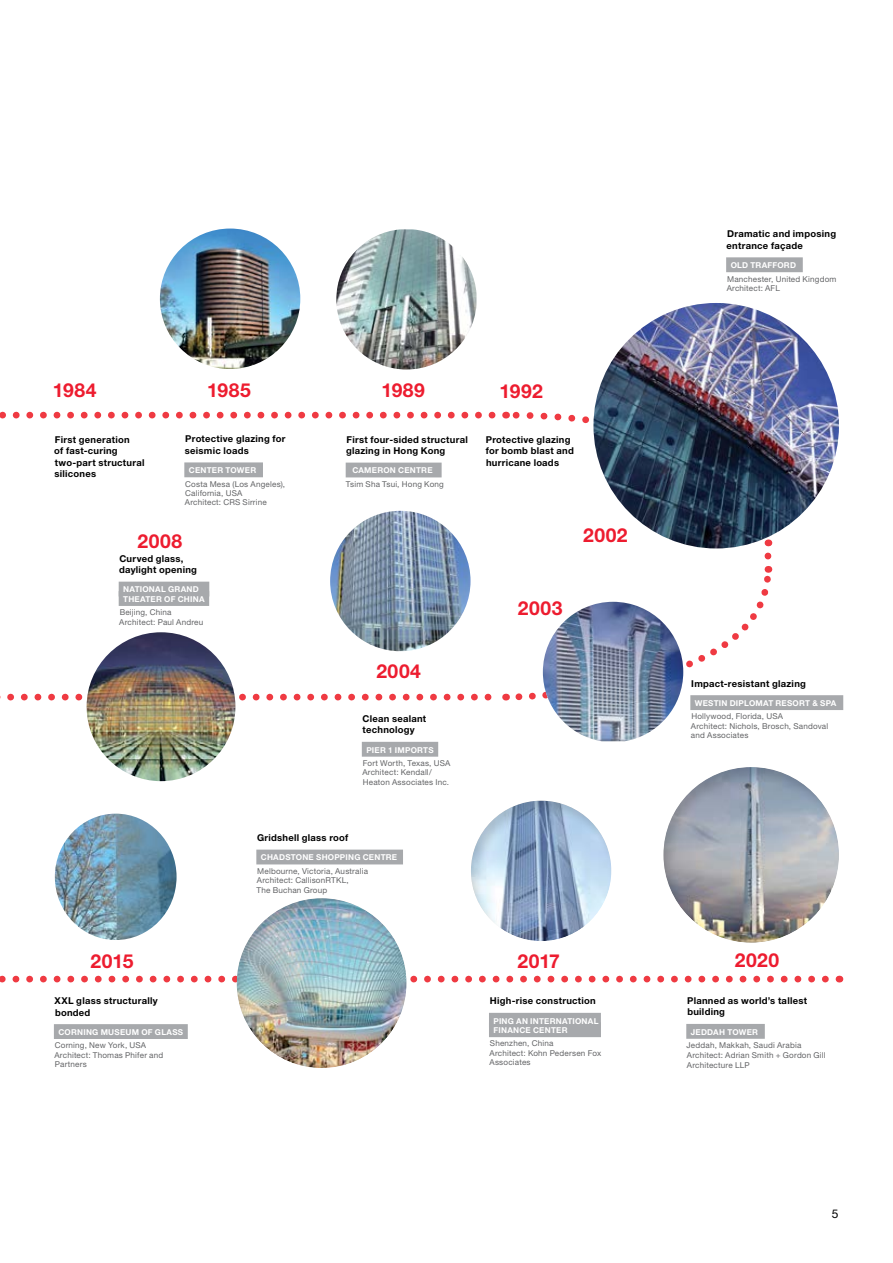
<style>
.page{position:relative;width:893px;height:1263px;background:#fff}
.page>*{position:absolute;margin:0;border:0;box-sizing:border-box;transform-origin:0 0}
.t1{font:700 19.35px "Helvetica Neue LT Std";letter-spacing:.025em;color:#ed1c2f}
.t2{font:12px "Helvetica Neue LT Std";color:#000}
.t3{font:700 9.45px/11.4px "Helvetica Neue LT Std";letter-spacing:.025em;color:#000}
.t4{font:8.1px/9.4px "Helvetica Neue LT Std";letter-spacing:.02em;color:#636466}
.t5{font:700 8.1px/9.4px "Helvetica Neue LT Std";letter-spacing:.03em;color:#fff}
</style>
<div class="page">
<svg style="left:0;top:976px;width:825px;height:6px"></svg>
<svg style="left:0;top:694px;width:492px;height:6px"></svg>
<svg style="left:506px;top:566px;width:267px;height:135px"></svg>
<svg style="left:506px;top:411px;width:268px;height:145px"></svg>
<svg style="left:0;top:412px;width:492px;height:6px"></svg>
<div style="left:184px;top:462px;width:79px;height:15px;background:#a7a9ac"></div>
<img style="left:160px;top:229px;width:140px;height:140px;border-radius:70px">
<img style="left:336px;top:229px;width:140px;height:140px">
<div style="left:346px;top:463px;width:96px;height:14px;background:#a7a9ac"></div>
<img style="left:593px;top:303px;width:246px;height:245px;border-radius:123px">
<div style="left:726px;top:257px;width:77px;height:15px;background:#a7a9ac"></div>
<img style="left:543px;top:602px;width:140px;height:139px">
<div style="left:690px;top:695px;width:153px;height:15px;background:#a7a9ac"></div>
<div style="left:652px;top:757px;width:199px;height:186px;background:#000;opacity:.15"></div>
<div style="left:686px;top:1024px;width:79px;height:15px;background:#a7a9ac"></div>
<div style="left:460px;top:791px;width:164px;height:151px;background:#000;opacity:.15"></div>
<div style="left:489px;top:1013px;width:112px;height:15px;background:#a7a9ac"></div>
<div style="left:489px;top:1022px;width:112px;height:15px;background:#a7a9ac"></div>
<div style="left:225px;top:888px;width:195px;height:181px;background:#000;opacity:.15"></div>
<div style="left:256px;top:850px;width:147px;height:14px;background:#a7a9ac"></div>
<div style="left:54px;top:1024px;width:134px;height:15px;background:#a7a9ac"></div>
<img style="left:55px;top:814px;width:122px;height:126px">
<div style="left:119px;top:582px;width:90px;height:14px;background:#a7a9ac"></div>
<div style="left:119px;top:591px;width:90px;height:15px;background:#a7a9ac"></div>
<img style="left:87px;top:632px;width:148px;height:149px;border-radius:74px">
<div style="left:362px;top:742px;width:76px;height:15px;background:#a7a9ac"></div>
<img style="left:330px;top:511px;width:140px;height:140px;border-radius:70px">
<h1 class="t1" style="left:53px;top:378px;width:45px">1984</h1>
<h1 class="t1" style="left:207px;top:378px;width:45px">1985</h1>
<h1 class="t1" style="left:381px;top:378px;width:45px">1989</h1>
<h1 class="t1" style="left:499px;top:380px;width:45px">1992</h1>
<p class="t3" style="left:185px;top:433px;width:102px">Protective glazing for seismic loads</p>
<p class="t5" style="left:189px;top:465px;width:69px">CENTER TOWER</p>
<p class="t4" style="left:185px;top:479px;width:102px">Costa Mesa (Los Angeles),<br>California, USA<br>Architect: CRS Sirrine</p>
<p class="t3" style="left:54px;top:433px;width:92px">First generation<br>of fast-curing two-part structural silicones</p>
<p class="t3" style="left:486px;top:433px;width:89px">Protective glazing for bomb blast and hurricane loads</p>
<p class="t3" style="left:346px;top:433px;width:123px">First four-sided structural glazing in Hong Kong</p>
<p class="t5" style="left:352px;top:466px;width:82px">CAMERON CENTRE</p>
<p class="t4" style="left:346px;top:479px;width:99px">Tsim Sha Tsui, Hong Kong</p>
<h1 class="t1" style="left:137px;top:529px;width:46px">2008</h1>
<p class="t3" style="left:119px;top:552px;width:79px">Curved glass, daylight opening</p>
<p class="t5" style="left:123px;top:585px;width:83px">NATIONAL GRAND<br>THEATER OF CHINA</p>
<p class="t4" style="left:119px;top:607px;width:86px">Beijing, China<br>Architect: Paul Andreu</p>
<h1 class="t1" style="left:518px;top:596px;width:46px">2003</h1>
<h1 class="t1" style="left:583px;top:523px;width:46px">2002</h1>
<h1 class="t1" style="left:376px;top:659px;width:46px">2004</h1>
<p class="t3" style="left:363px;top:712px;width:65px">Clean sealant technology</p>
<p class="t5" style="left:366px;top:745px;width:69px">PIER 1 IMPORTS</p>
<p class="t4" style="left:362px;top:758px;width:90px">Fort Worth, Texas, USA<br>Architect: Kendall/<br>Heaton Associates Inc.</p>
<p class="t3" style="left:257px;top:832px;width:93px">Gridshell glass roof</p>
<p class="t5" style="left:261px;top:853px;width:138px">CHADSTONE SHOPPING CENTRE</p>
<p class="t4" style="left:257px;top:866px;width:113px">Melbourne, Victoria, Australia<br>Architect: CallisonRTKL,<br>The Buchan Group</p>
<h1 class="t1" style="left:91px;top:949px;width:44px">2015</h1>
<p class="t3" style="left:55px;top:995px;width:105px">XXL glass structurally bonded</p>
<p class="t5" style="left:58px;top:1027px;width:126px">CORNING MUSEUM OF GLASS</p>
<p class="t4" style="left:54px;top:1040px;width:110px">Corning, New York, USA<br>Architect: Thomas Phifer and<br>Partners</p>
<h1 class="t1" style="left:517px;top:949px;width:44px">2017</h1>
<p class="t3" style="left:490px;top:995px;width:107px">High-rise construction</p>
<p class="t5" style="left:493px;top:1016px;width:107px">PING AN INTERNATIONAL<br>FINANCE CENTER</p>
<p class="t4" style="left:489px;top:1039px;width:113px">Shenzhen, China<br>Architect: Kohn Pedersen Fox<br>Associates</p>
<p class="t3" style="left:727px;top:228px;width:111px">Dramatic and imposing entrance façade</p>
<p class="t5" style="left:731px;top:260px;width:67px">OLD TRAFFORD</p>
<p class="t4" style="left:727px;top:274px;width:111px">Manchester, United Kingdom<br>Architect: AFL</p>
<p class="t3" style="left:691px;top:677px;width:116px">Impact-resistant glazing</p>
<p class="t5" style="left:695px;top:698px;width:143px">WESTIN DIPLOMAT RESORT &amp; SPA</p>
<p class="t4" style="left:691px;top:711px;width:139px">Hollywood, Florida, USA<br>Architect: Nichols, Brosch, Sandoval and Associates</p>
<h1 class="t1" style="left:735px;top:948px;width:46px">2020</h1>
<p class="t3" style="left:687px;top:994px;width:121px">Planned as world’s tallest building</p>
<p class="t5" style="left:691px;top:1027px;width:69px">JEDDAH TOWER</p>
<p class="t4" style="left:687px;top:1040px;width:141px">Jeddah, Makkah, Saudi Arabia<br>Architect: Adrian Smith + Gordon Gill<br>Architecture LLP</p>
<h2 class="t2" style="left:832px;top:1206px;width:8px">5</h2>
</div>
